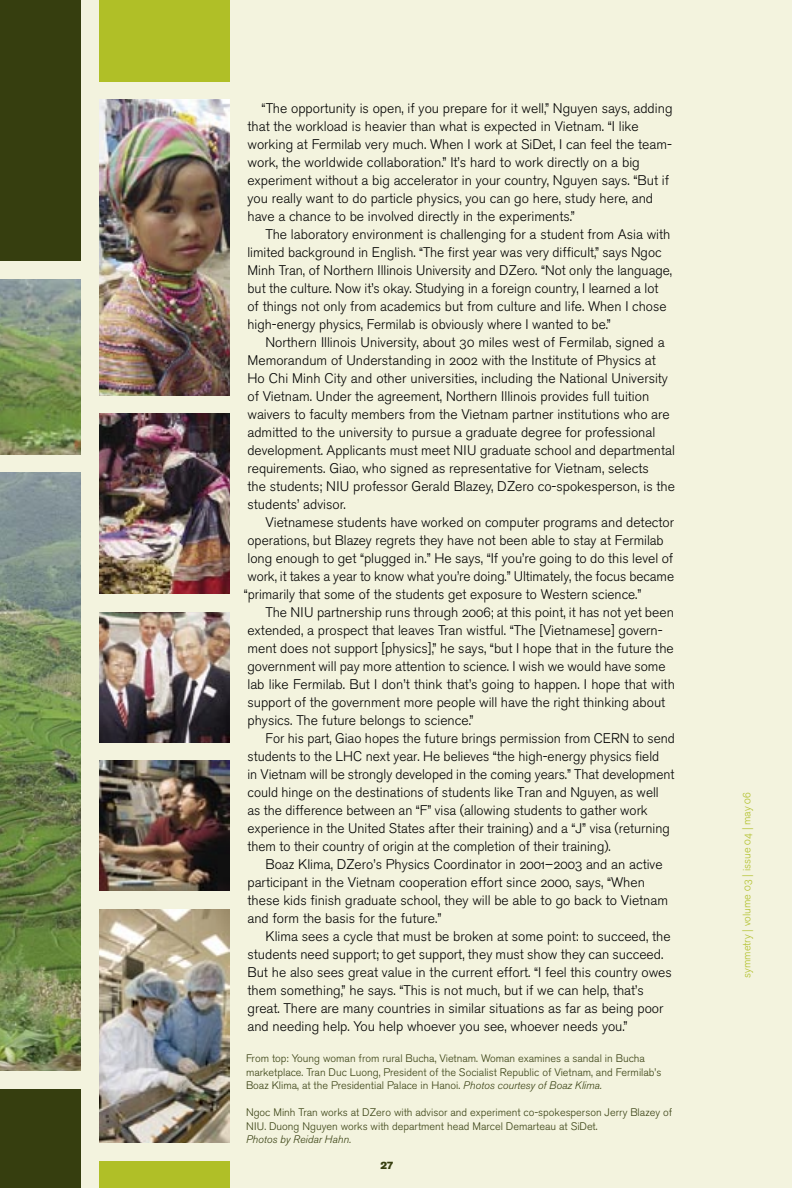
<style>
.page{position:relative;width:792px;height:1188px;background:#f3f3de}
.page>*{position:absolute;margin:0;border:0;box-sizing:border-box;transform-origin:0 0}
.Text_indent_9_25_12_Light_OSF{font:13.8px/18px "Akzidenz Grotesk BE Light Os F";color:#000}
.Caption_7_25_9_Light_OSF{font:10.8px/13.5px "Akzidenz Grotesk BE Light Os F";color:#363e0f}
.t1{font:10.8px "Akzidenz Grotesk BE Light Os F";color:#b0bf27}
.t2{font:10.5px "Akzidenz Grotesk BE Super";color:#363e0f}
.s1{font-family:"Akzidenz Grotesk BE Lig It Os F"}
</style>
<div class="page">
<img style="left:0;top:472px;width:81px;height:599px">
<img style="left:99px;top:612px;width:131px;height:130px">
<img style="left:99px;top:760px;width:131px;height:131px">
<img style="left:99px;top:413px;width:131px;height:181px">
<img style="left:99px;top:909px;width:131px;height:234px">
<img style="left:99px;top:99px;width:131px;height:296px">
<div style="left:0;top:1089px;width:81px;height:99px;background:#363e0f"></div>
<img style="left:0;top:279px;width:81px;height:175px">
<div style="left:99px;top:0;width:131px;height:81px;background:#b0bf27"></div>
<div style="left:0;top:0;width:81px;height:261px;background:#363e0f"></div>
<div style="left:99px;top:1161px;width:131px;height:27px;background:#b0bf27"></div>
<p class="Text_indent_9_25_12_Light_OSF" style="left:248px;top:99px;width:427px;text-indent:14px">“The opportunity is open, if you prepare for it well,” Nguyen says, adding that the workload is heavier than what is expected in Vietnam. “I like working at Fermilab very much. When I work at SiDet, I can feel the team&shy;work, the worldwide collaboration.” It’s hard to work directly on a big experiment without a big accelerator in your country, Nguyen says. “But if you really want to do particle physics, you can go here, study here, and have a chance to be involved directly in the experiments.”</p>
<p class="Text_indent_9_25_12_Light_OSF" style="left:248px;top:225px;width:426px;text-indent:18px">The laboratory environment is challenging for a student from Asia with limited background in English. “The first year was very difficult,” says Ngoc Minh Tran, of Northern Illinois University and DZero. “Not only the language, but the culture. Now it’s okay. Studying in a foreign country, I learned a lot of things not only from academics but from culture and life. When I chose high-energy physics, Fermilab is obviously where I wanted to be.”</p>
<p class="Text_indent_9_25_12_Light_OSF" style="left:248px;top:333px;width:429px;text-indent:18px">Northern Illinois University, about 30 miles west of Fermilab, signed a Memorandum of Understanding in 2002 with the Institute of Physics at Ho Chi Minh City and other universities, including the National University of Vietnam. Under the agreement, Northern Illinois provides full tuition waivers to faculty members from the Vietnam partner institutions who are admitted to the university to pursue a graduate degree for professional development. Applicants must meet NIU graduate school and departmental requirements. Giao, who signed as representative for Vietnam, selects<br>the students; NIU professor Gerald Blazey, DZero co-spokesperson, is the students’ advisor.</p>
<p class="Text_indent_9_25_12_Light_OSF" style="left:244px;top:513px;width:432px;text-indent:22px">Vietnamese students have worked on computer programs and detector operations, but Blazey regrets they have not been able to stay at Fermilab long enough to get “plugged in.” He says, “If you’re going to do this level of work, it takes a year to know what you’re doing.” Ultimately, the focus became “primarily that some of the students get exposure to Western science.”</p>
<p class="Text_indent_9_25_12_Light_OSF" style="left:248px;top:603px;width:429px;text-indent:18px">The NIU partnership runs through 2006; at this point, it has not yet been extended, a prospect that leaves Tran wistful. “The [Vietnamese] govern&shy;ment does not support [physics],” he says, “but I hope that in the future the government will pay more attention to science. I wish we would have some lab like Fermilab. But I don’t think that’s going to happen. I hope that with support of the government more people will have the right thinking about physics. The future belongs to science.”</p>
<p class="Text_indent_9_25_12_Light_OSF" style="left:248px;top:729px;width:429px;text-indent:18px">For his part, Giao hopes the future brings permission from CERN to send students to the LHC next year. He believes “the high-energy physics field<br>in Vietnam will be strongly developed in the coming years.” That development could hinge on the destinations of students like Tran and Nguyen, as well as the difference between an “F” visa (allowing students to gather work experience in the United States after their training) and a “J” visa (returning them to their country of origin at the completion of their training).</p>
<p class="Text_indent_9_25_12_Light_OSF" style="left:248px;top:855px;width:422px;text-indent:18px">Boaz Klima, DZero’s Physics Coordinator in 2001–2003 and an active participant in the Vietnam cooperation effort since 2000, says, “When these kids finish graduate school, they will be able to go back to Vietnam and form the basis for the future.”</p>
<p class="Text_indent_9_25_12_Light_OSF" style="left:248px;top:927px;width:426px;text-indent:18px">Klima sees a cycle that must be broken at some point: to succeed, the students need support; to get support, they must show they can succeed.<br>But he also sees great value in the current effort. “I feel this country owes them something,” he says. “This is not much, but if we can help, that’s great. There are many countries in similar situations as far as being poor and needing help. You help whoever you see, whoever needs you.”</p>
<p class="Caption_7_25_9_Light_OSF" style="left:246px;top:1052px;width:417px">From top: Young woman from rural Bucha, Vietnam. Woman examines a sandal in Bucha marketplace. Tran Duc Luong, President of the Socialist Republic of Vietnam, and Fermilab’s<br>Boaz Klima, at the Presidential Palace in Hanoi. <span class="s1">Photos courtesy of Boaz Klima.</span></p>
<p class="Caption_7_25_9_Light_OSF" style="left:246px;top:1106px;width:428px">Ngoc Minh Tran works at DZero with advisor and experiment co-spokesperson Jerry Blazey of<br>NIU. Duong Nguyen works with department head Marcel Demarteau at SiDet.<br><span class="s1">Photos by Reidar Hahn.</span></p>
<p class="t2" style="left:380px;top:1159px;width:15px">27</p>
<p class="t1" style="left:741px;top:978px;width:187px;rotate:-90deg">symmetry | volume 03 | issue 04 | may 06</p>
</div>
